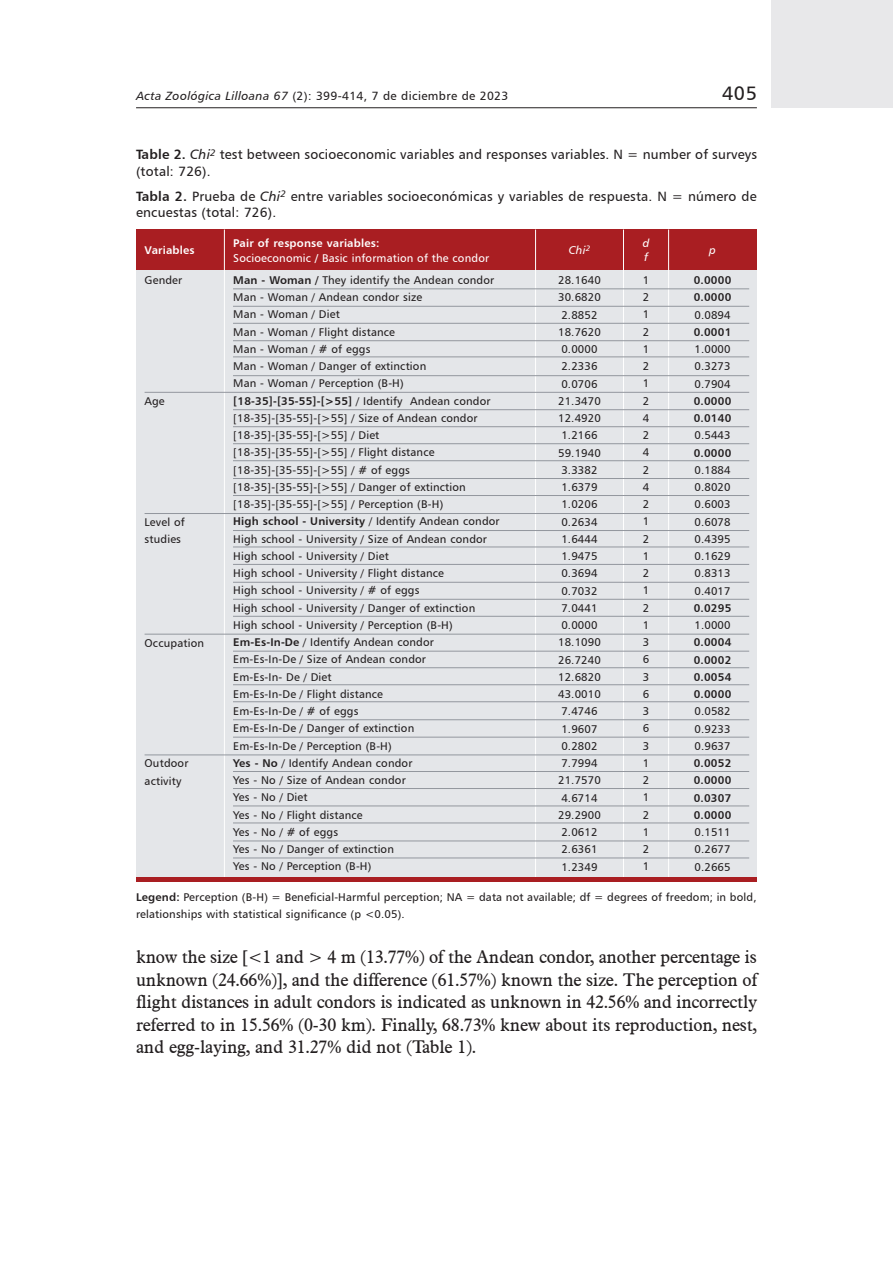
<style>
.page{position:relative;width:893px;height:1263px;background:#fff}
.page>*{position:absolute;margin:0;border:0;box-sizing:border-box;transform-origin:0 0}
.t1{font:19.5px "Humanist 777 BT Roman B";color:#231f20}
.t2{font:18px/22.5px "Aldine 721 BT";letter-spacing:-.01em;color:#231f20;text-align:justify}
.t3{font:13.5px/16.5px "Humanist 777 BT Roman B";letter-spacing:.015em;color:#231f20}
.t4{font:12px "Humanist 777 BT Roman B";letter-spacing:.03em;color:#231f20}
.t5{font:11.25px/17.2px "Humanist 777 BT Roman B";letter-spacing:.015em;color:#231f20}
.t6{font:11.25px/17.2px "Humanist 777 BT Bold B";letter-spacing:.015em;color:#231f20}
.t7{font:11.25px "Humanist 777 BT Roman B";letter-spacing:.015em;color:#fff}
.t8{font:11.25px "Humanist 777 BT Bold B";letter-spacing:.015em;color:#fff}
.t9{font:11.25px/13.5px "Humanist 777 BT Italic B";color:#fff}
.s1{font-family:"Humanist 777 BT Italic B"}
.s2{font-family:"Humanist 777 BT Bold B"}
.s3{font-family:"Humanist 777 BT Roman B"}
</style>
<div class="page">
<hr style="left:136px;top:107px;width:621px;height:1px;background:#231f20">
<div style="left:772px;top:0;width:121px;height:108px;background:#e8e8ea"></div>
<div style="left:136px;top:245px;width:621px;height:635px;background:#e4e6e9"></div>
<div style="left:136px;top:230px;width:621px;height:40px;background:#a91e22"></div>
<hr style="left:224px;top:230px;width:1px;height:649px;background:#fff">
<hr style="left:535px;top:230px;width:1px;height:649px;background:#fff">
<hr style="left:623px;top:230px;width:1px;height:649px;background:#fff">
<hr style="left:668px;top:230px;width:1px;height:649px;background:#fff">
<hr style="left:145px;top:392px;width:604px;height:1px;background:#93979e">
<hr style="left:233px;top:289px;width:516px;height:1px;background:#93979e">
<hr style="left:233px;top:306px;width:516px;height:1px;background:#93979e">
<hr style="left:233px;top:323px;width:516px;height:1px;background:#93979e">
<hr style="left:233px;top:340px;width:516px;height:1px;background:#93979e">
<hr style="left:233px;top:357px;width:516px;height:1px;background:#93979e">
<hr style="left:233px;top:375px;width:516px;height:1px;background:#93979e">
<hr style="left:233px;top:409px;width:516px;height:1px;background:#93979e">
<hr style="left:233px;top:426px;width:516px;height:1px;background:#93979e">
<hr style="left:233px;top:443px;width:516px;height:1px;background:#93979e">
<hr style="left:233px;top:460px;width:516px;height:1px;background:#93979e">
<hr style="left:233px;top:478px;width:516px;height:1px;background:#93979e">
<hr style="left:233px;top:495px;width:516px;height:1px;background:#93979e">
<hr style="left:233px;top:530px;width:516px;height:1px;background:#93979e">
<hr style="left:233px;top:547px;width:516px;height:1px;background:#93979e">
<hr style="left:233px;top:564px;width:516px;height:1px;background:#93979e">
<hr style="left:233px;top:582px;width:516px;height:1px;background:#93979e">
<hr style="left:233px;top:599px;width:516px;height:1px;background:#93979e">
<hr style="left:233px;top:616px;width:516px;height:1px;background:#93979e">
<hr style="left:233px;top:667px;width:516px;height:1px;background:#93979e">
<hr style="left:233px;top:651px;width:516px;height:1px;background:#93979e">
<hr style="left:233px;top:684px;width:516px;height:1px;background:#93979e">
<hr style="left:233px;top:701px;width:516px;height:1px;background:#93979e">
<hr style="left:233px;top:719px;width:516px;height:1px;background:#93979e">
<hr style="left:233px;top:737px;width:516px;height:1px;background:#93979e">
<hr style="left:233px;top:771px;width:516px;height:1px;background:#93979e">
<hr style="left:233px;top:788px;width:516px;height:1px;background:#93979e">
<hr style="left:233px;top:806px;width:516px;height:1px;background:#93979e">
<hr style="left:233px;top:823px;width:516px;height:1px;background:#93979e">
<hr style="left:233px;top:841px;width:516px;height:1px;background:#93979e">
<hr style="left:233px;top:858px;width:516px;height:1px;background:#93979e">
<hr style="left:145px;top:513px;width:604px;height:1px;background:#93979e">
<hr style="left:145px;top:634px;width:604px;height:1px;background:#93979e">
<hr style="left:145px;top:755px;width:604px;height:1px;background:#93979e">
<hr style="left:136px;top:878px;width:621px;height:4px;background:#a91e22">
<p class="t4" style="left:136px;top:88px;width:374px"><span class="s1">Acta Zoológica Lilloana 67</span> (2): 399-414, 7 de diciembre de 2023</p>
<h1 class="t1" style="left:722px;top:81px;width:36px">405</h1>
<p class="t3" style="left:136px;top:146px;width:623px"><span class="s2">Table 2.</span> <span class="s1">Chi</span><sup>2</sup> test between socioeconomic variables and responses variables. N = number of surveys (total: 726).</p>
<p class="t3" style="left:136px;top:187px;width:622px"><span class="s2">Tabla 2.</span> Prueba de <span class="s1">Chi</span><sup>2</sup> entre variables socioeconómicas y variables de respuesta. N = número de encuestas (total: 726).</p>
<p class="t8" style="left:145px;top:243px;width:52px">Variables</p>
<p class="t8" style="left:233px;top:236px;width:148px">Pair of response variables:</p>
<p class="t7" style="left:233px;top:251px;width:257px">Socioeconomic <span class="s2">/</span> Basic information of the condor</p>
<p class="t9" style="left:643px;top:237px;width:8px">d f</p>
<p class="t9" style="left:569px;top:243px;width:23px">Chi<sup>2</sup></p>
<p class="t9" style="left:709px;top:243px;width:8px">p</p>
<p class="t5" style="left:233px;top:271px;width:262px"><span class="s2">Man - Woman /</span> They identify the Andean condor<br>Man - Woman / Andean condor size<br>Man - Woman / Diet<br>Man - Woman / Flight distance<br>Man - Woman / # of eggs<br>Man - Woman / Danger of extinction<br>Man - Woman / Perception (B-H)</p>
<p class="t6" style="left:233px;top:392px;width:259px">[18-35]-[35-55]-[&gt;55] <span class="s3">/ Identify Andean condor</span></p>
<p class="t5" style="left:233px;top:409px;width:246px">[18-35]-[35-55]-[&gt;55] / Size of Andean condor [18-35]-[35-55]-[&gt;55] / Diet [18-35]-[35-55]-[&gt;55] / Flight distance [18-35]-[35-55]-[&gt;55] / # of eggs [18-35]-[35-55]-[&gt;55] / Danger of extinction [18-35]-[35-55]-[&gt;55] / Perception (B-H)</p>
<p class="t6" style="left:233px;top:512px;width:268px">High school - University <span class="s3">/ Identify Andean condor</span></p>
<p class="t5" style="left:233px;top:530px;width:255px">High school - University / Size of Andean condor<br>High school - University / Diet<br>High school - University / Flight distance<br>High school - University / # of eggs<br>High school - University / Danger of extinction<br>High school - University / Perception (B-H)<br><span class="s2">Em-Es-In-De</span> / Identify Andean condor<br>Em-Es-In-De / Size of Andean condor<br>Em-Es-In- De / Diet<br>Em-Es-In-De / Flight distance<br>Em-Es-In-De / # of eggs<br>Em-Es-In-De / Danger of extinction<br>Em-Es-In-De / Perception (B-H)<br><span class="s2">Yes - No</span> / Identify Andean condor<br>Yes - No / Size of Andean condor<br>Yes - No / Diet<br>Yes - No / Flight distance<br>Yes - No / # of eggs<br>Yes - No / Danger of extinction<br>Yes - No / Perception (B-H)</p>
<p class="t5" style="left:136px;top:888px;width:622px"><span class="s2">Legend:</span> Perception (B-H) = Beneficial-Harmful perception; NA = data not available; df = degrees of freedom; in bold, relationships with statistical significance (p &lt;0.05).</p>
<p class="t5" style="left:145px;top:271px;width:39px">Gender</p>
<p class="t5" style="left:558px;top:271px;width:44px">28.1640<br>30.6820<br>2.8852<br>18.7620<br>0.0000<br>2.2336<br>0.0706<br>21.3470<br>12.4920<br>1.2166<br>59.1940<br>3.3382<br>1.6379<br>1.0206<br>0.2634<br>1.6444<br>1.9475<br>0.3694<br>0.7032<br>7.0441<br>0.0000<br>18.1090<br>26.7240<br>12.6820<br>43.0010<br>7.4746<br>1.9607<br>0.2802<br>7.7994<br>21.7570<br>4.6714<br>29.2900<br>2.0612<br>2.6361<br>1.2349</p>
<p class="t6" style="left:694px;top:271px;width:39px">0.0000<br>0.0000</p>
<p class="t5" style="left:643px;top:271px;width:8px;text-align:justify">1<br>2<br>1<br>2<br>1<br>2<br>1<br>2<br>4<br>2<br>4<br>2<br>4<br>2<br>1<br>2<br>1<br>2<br>1<br>2<br>1<br>3<br>6<br>3<br>6<br>3<br>6<br>3<br>1<br>2<br>1<br>2<br>1<br>2<br>1</p>
<p class="t5" style="left:694px;top:306px;width:38px">0.0894</p>
<p class="t6" style="left:694px;top:323px;width:39px">0.0001</p>
<p class="t5" style="left:694px;top:340px;width:38px;text-align:justify">1.0000<br>0.3273<br>0.7904</p>
<p class="t6" style="left:694px;top:392px;width:39px">0.0000<br>0.0140</p>
<p class="t5" style="left:694px;top:427px;width:38px">0.5443</p>
<p class="t6" style="left:694px;top:444px;width:39px">0.0000</p>
<p class="t5" style="left:694px;top:461px;width:38px;text-align:justify">0.1884<br>0.8020<br>0.6003<br>0.6078<br>0.4395<br>0.1629<br>0.8313<br>0.4017</p>
<p class="t6" style="left:694px;top:599px;width:39px">0.0295</p>
<p class="t5" style="left:694px;top:616px;width:38px">1.0000</p>
<p class="t6" style="left:694px;top:633px;width:39px;text-align:justify">0.0004<br>0.0002<br>0.0054<br>0.0000</p>
<p class="t5" style="left:694px;top:702px;width:38px;text-align:justify">0.0582<br>0.9233<br>0.9637</p>
<p class="t6" style="left:694px;top:754px;width:39px;text-align:justify">0.0052<br>0.0000<br>0.0307<br>0.0000</p>
<p class="t5" style="left:694px;top:823px;width:38px;text-align:justify">0.1511<br>0.2677<br>0.2665</p>
<p class="t5" style="left:145px;top:392px;width:22px">Age</p>
<p class="t5" style="left:145px;top:513px;width:42px">Level of studies</p>
<p class="t5" style="left:145px;top:634px;width:61px">Occupation</p>
<p class="t5" style="left:145px;top:754px;width:45px">Outdoor activity</p>
<p class="t2" style="left:136px;top:945px;width:623px">know the size [&lt;1 and &gt; 4 m (13.77%) of the Andean condor, another percentage is unknown (24.66%)], and the difference (61.57%) known the size. The perception of flight distances in adult condors is indicated as unknown in 42.56% and incorrectly referred to in 15.56% (0-30 km). Finally, 68.73% knew about its reproduction, nest, and egg-laying, and 31.27% did not (Table 1).</p>
</div>
